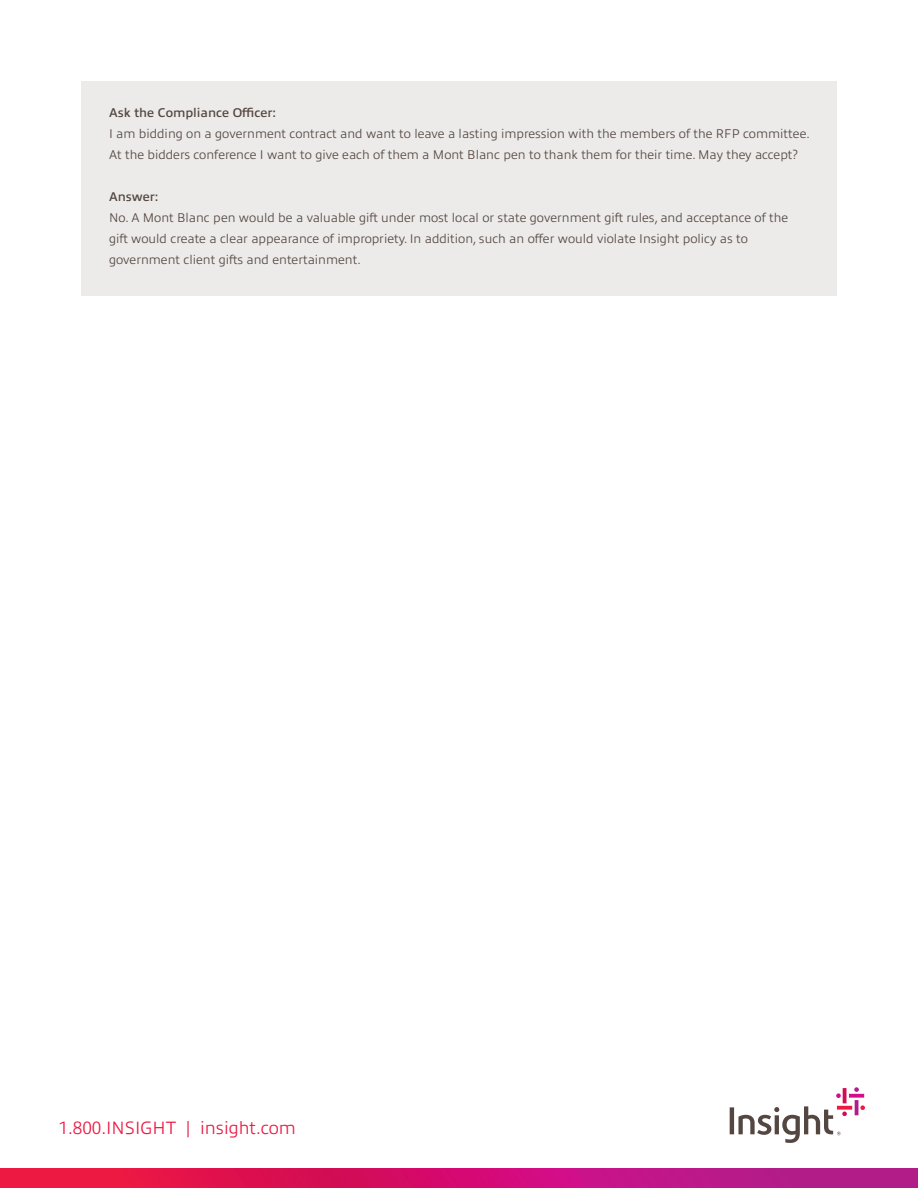
<style>
.page{position:relative;width:918px;height:1188px;background:#fff}
.page>*{position:absolute;margin:0;border:0;box-sizing:border-box;transform-origin:0 0}
.t1{font:300 18px "Allumi Pro";color:#ed1943}
.t2{font:300 12.75px/21px "Allumi Pro";color:#544640}
.t3{font:600 12.75px "Allumi Pro";color:#544640}
</style>
<div class="page">
<div style="left:81px;top:81px;width:756px;height:215px;background:#ecebea"></div>
<svg style="left:0;top:1169px;width:918px;height:19px;background:#d0136b"></svg>
<svg style="left:730px;top:1087px;width:135px;height:56px"></svg>
<p class="t3" style="left:109px;top:104px;width:169px">Ask the Compliance Officer:</p>
<p class="t2" style="left:109px;top:122px;width:702px">I am bidding on a government contract and want to leave a lasting impression with the members of the RFP committee.<br>At the bidders conference I want to give each of them a Mont Blanc pen to thank them for their time. May they accept?</p>
<p class="t3" style="left:109px;top:188px;width:51px">Answer:</p>
<p class="t2" style="left:109px;top:206px;width:681px">No. A Mont Blanc pen would be a valuable gift under most local or state government gift rules, and acceptance of the gift would create a clear appearance of impropriety. In addition, such an offer would violate Insight policy as to</p>
<p class="t2" style="left:109px;top:248px;width:253px">government client gifts and entertainment.</p>
<p class="t1" style="left:58px;top:1115px;width:239px">1.800.INSIGHT | insight.com</p>
</div>
